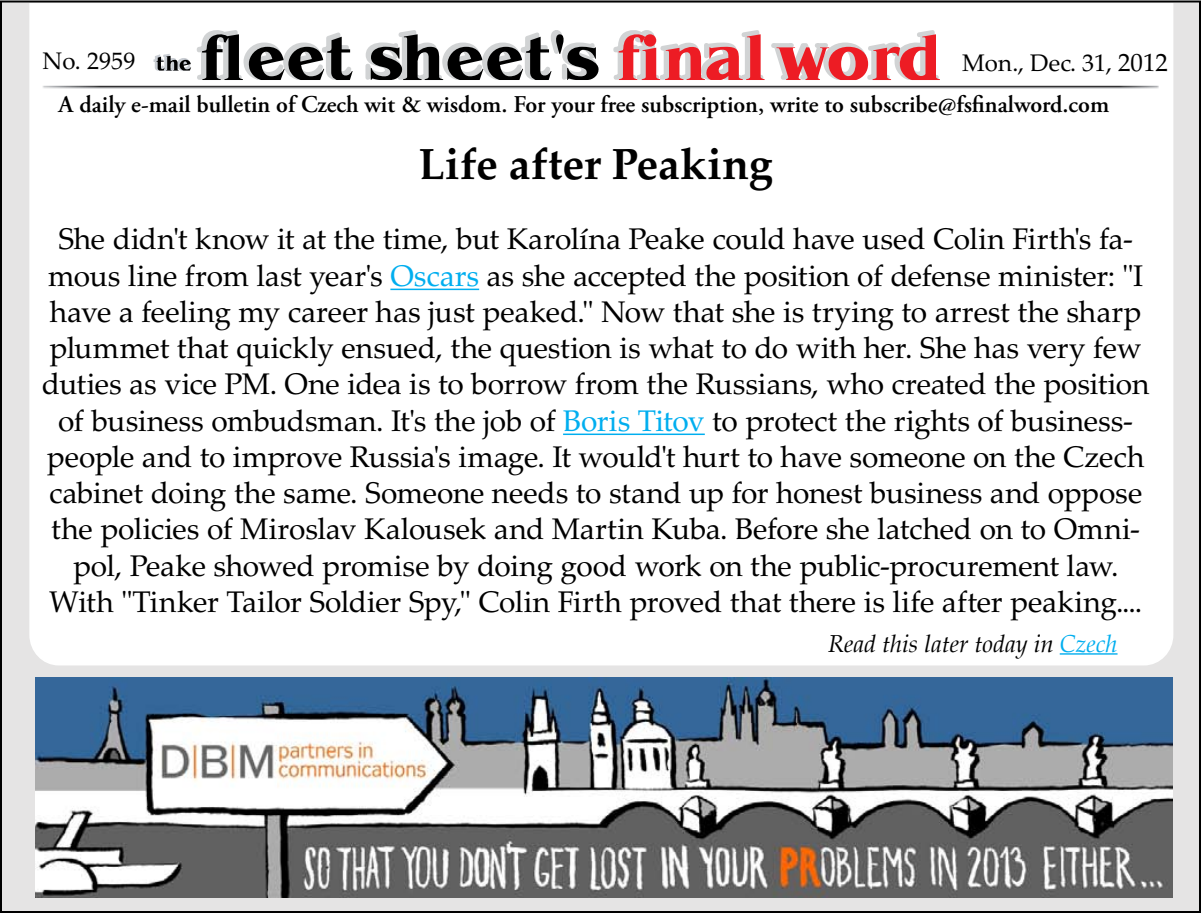
<style>
.page{position:relative;width:1201px;height:913px;background:#fff}
.page>*{position:absolute;margin:0;border:0;box-sizing:border-box;transform-origin:0 0}
.t1{font:700 43.6px "Palatino LTCE";color:#000}
.t2{font:29.8px/36.2px "Palatino LTCE";letter-spacing:-.01em;color:#000;text-align:center}
.t3{font:600 24px "Adobe Garamond Pro";color:#000}
.t4{font:italic 24px "Palatino";color:#000}
.t5{font:24px "Palatino LTCE";letter-spacing:.005em;color:#000}
.s1{font-size:25px}
.s2{color:#00aeef}
</style>
<div class="page">
<div style="left:1px;top:1px;width:1198px;height:910px;background:#e5e4e4"></div>
<div style="left:28px;top:1px;width:1146px;height:665px;background:#fff"></div>
<img style="left:40px;top:83px;width:1120px;height:7px">
<svg style="left:153px;top:30px;width:446px;height:50px;background:#a3a3a4"></svg>
<svg style="left:611px;top:30px;width:328px;height:50px;background:#eda0a3"></svg>
<hr style="left:1059px;top:653px;width:58px;height:1px;background:#00aeef">
<hr style="left:390px;top:288px;width:89px;height:2px;background:#00aeef">
<hr style="left:563px;top:433px;width:141px;height:2px;background:#00aeef">
<img style="left:36px;top:677px;width:1136px;height:220px">
<p class="t5" style="left:42px;top:47px;width:94px">No. 2959</p>
<p class="t5" style="left:962px;top:49px;width:207px">Mon., Dec. 31, <span class="s1">2012</span></p>
<p class="t3" style="left:59px;top:90px;width:1051px">A daily e-mail bulletin of Czech wit &amp; wisdom. For your free subscription, write to subscribe@fsfinalword.com</p>
<h1 class="t1" style="left:418px;top:138px;width:356px">Life after Peaking</h1>
<p class="t2" style="left:42px;top:222px;width:1108px">She didn't know it at the time, but Karolína Peake could have used Colin Firth's fa&shy;mous line from last year's <span class="s2">Oscars</span> as she accepted the position of defense minister: "I have a feeling my career has just peaked." Now that she is trying to arrest the sharp plummet that quickly ensued, the question is what to do with her. She has very few duties as vice PM. One idea is to borrow from the Russians, who created the position of business ombudsman. It's the job of <span class="s2">Boris Titov</span> to protect the rights of business&shy;people and to improve Russia's image. It would't hurt to have someone on the Czech cabinet doing the same. Someone needs to stand up for honest business and oppose the policies of Miroslav Kalousek and Martin Kuba. Before she latched on to Omni&shy;pol, Peake showed promise by doing good work on the public-procurement law.<br>With "Tinker Tailor Soldier Spy," Colin Firth proved that there is life after peaking....</p>
<p class="t4" style="left:828px;top:624px;width:291px">Read this later today in <span class="s2">Czech</span></p>
</div>
